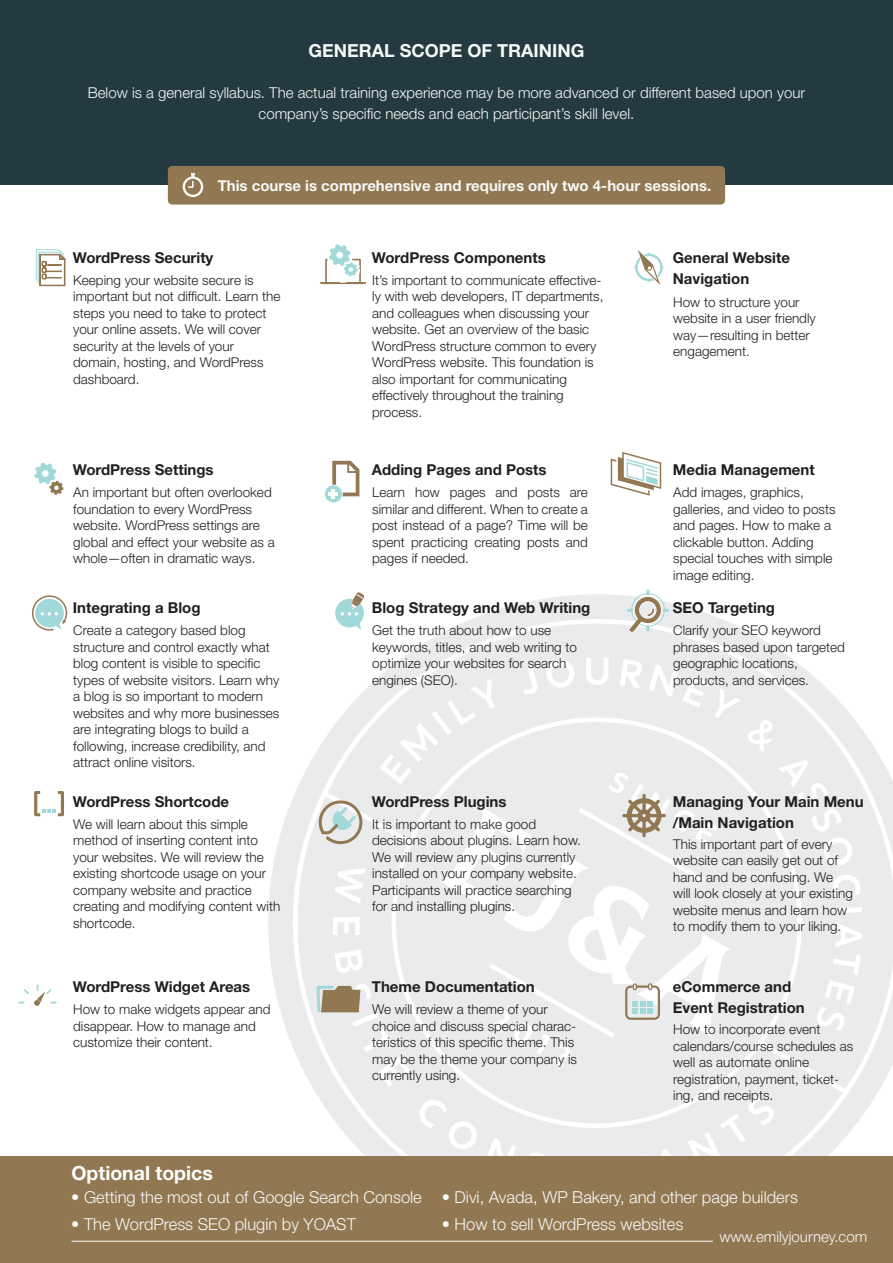
<style>
.page{position:relative;width:893px;height:1263px;background:#fff}
.page>*{position:absolute;margin:0;border:0;box-sizing:border-box;transform-origin:0 0}
.t1{font:700 19.5px "Helvetica Neue LT Std";color:#fff}
.t2{font:700 18px "Helvetica Neue LT Std";color:#f6f8f8}
.t3{font:300 16.5px "Helvetica Neue LT Std";color:#f6f8f8}
.t4{font:700 15px/21px "Helvetica Neue LT Std";color:#231f20}
.t5{font:300 15px/21px "Helvetica Neue LT Std";color:#f6f8f8;text-align:center}
.t6{font:700 15px "Helvetica Neue LT Std";color:#f6f8f8}
.t7{font:300 13.5px/16.5px "Helvetica Neue LT Std";color:#231f20}
</style>
<div class="page">
<svg style="left:268px;top:594px;width:625px;height:562px;fill:#e9ebec"></svg>
<svg style="left:584px;top:929px;width:23px;height:31px"></svg>
<svg style="left:454px;top:1126px;width:19px;height:19px"></svg>
<svg style="left:845px;top:932px;width:11px;height:7px"></svg>
<div style="left:0;top:0;width:893px;height:185px;background:#233a40"></div>
<div style="left:168px;top:166px;width:557px;height:39px;background:#927852;border-radius:4px"></div>
<div style="left:183px;top:176px;width:20px;height:21px;background:#f6f8f8;border-radius:50%"></div>
<div style="left:185px;top:179px;width:16px;height:16px;background:#927852;border-radius:50%"></div>
<svg style="left:187px;top:174px;width:8px;height:14px"></svg>
<div style="left:0;top:1156px;width:893px;height:107px;background:#927852"></div>
<svg style="left:35px;top:249px;width:31px;height:37px"></svg>
<svg style="left:320px;top:244px;width:46px;height:40px"></svg>
<svg style="left:611px;top:452px;width:50px;height:44px"></svg>
<svg style="left:633px;top:250px;width:31px;height:35px"></svg>
<svg style="left:324px;top:485px;width:19px;height:18px"></svg>
<svg style="left:325px;top:485px;width:17px;height:17px"></svg>
<svg style="left:329px;top:461px;width:30px;height:37px"></svg>
<div style="left:335px;top:599px;width:29px;height:28px;background:#a1d9d9;border-radius:50%"></div>
<svg style="left:354px;top:622px;width:7px;height:8px"></svg>
<svg style="left:341px;top:592px;width:24px;height:23px"></svg>
<svg style="left:32px;top:595px;width:35px;height:36px"></svg>
<svg style="left:627px;top:589px;width:42px;height:45px"></svg>
<svg style="left:34px;top:791px;width:30px;height:25px"></svg>
<svg style="left:317px;top:798px;width:48px;height:48px;background:#d2d5cf"></svg>
<svg style="left:622px;top:794px;width:44px;height:43px;background:#c4b9a9"></svg>
<svg style="left:18px;top:984px;width:39px;height:22px"></svg>
<svg style="left:315px;top:984px;width:45px;height:30px"></svg>
<svg style="left:625px;top:983px;width:35px;height:37px"></svg>
<hr style="left:72px;top:1241px;width:641px;height:1px;background:#f6f8f8">
<svg style="left:34px;top:462px;width:29px;height:33px"></svg>
<h2 class="t2" style="left:308px;top:39px;width:277px">GENERAL SCOPE OF TRAINING</h2>
<p class="t5" style="left:88px;top:82px;width:719px">Below is a general syllabus. The actual training experience may be more advanced or different based upon your company’s specific needs and each participant’s skill level.</p>
<p class="t6" style="left:218px;top:176px;width:495px">This course is comprehensive and requires only two 4-hour sessions.</p>
<p class="t4" style="left:73px;top:246px;width:142px">WordPress Security</p>
<p class="t7" style="left:73px;top:272px;width:209px">Keeping your website secure is important but not difficult. Learn the steps you need to take to protect your online assets. We will cover security at the levels of your domain, hosting, and WordPress dashboard.</p>
<p class="t4" style="left:372px;top:246px;width:175px">WordPress Components</p>
<p class="t7" style="left:372px;top:272px;width:233px">It’s important to communicate effective&shy;ly with web developers, IT departments, and colleagues when discussing your website. Get an overview of the basic WordPress structure common to every WordPress website. This foundation is also important for communicating effectively throughout the training process.</p>
<p class="t4" style="left:673px;top:246px;width:119px">General Website<br>Navigation</p>
<p class="t7" style="left:673px;top:294px;width:144px">How to structure your website in a user friendly way—resulting in better engagement.</p>
<p class="t4" style="left:73px;top:458px;width:142px">WordPress Settings</p>
<p class="t4" style="left:372px;top:458px;width:176px">Adding Pages and Posts</p>
<p class="t4" style="left:673px;top:458px;width:143px">Media Management</p>
<p class="t7" style="left:73px;top:484px;width:203px">An important but often overlooked foundation to every WordPress website. WordPress settings are global and effect your website as a whole—often in dramatic ways.</p>
<p class="t7" style="left:372px;top:484px;width:217px;text-align:justify">Learn how pages and posts are similar and different. When to create a post instead of a page? Time will be spent practicing creating posts and pages if needed.</p>
<p class="t7" style="left:673px;top:484px;width:164px">Add images, graphics, galleries, and video to posts and pages. How to make a clickable button. Adding special touches with simple image editing.</p>
<p class="t4" style="left:73px;top:597px;width:129px">Integrating a Blog</p>
<p class="t4" style="left:372px;top:597px;width:220px">Blog Strategy and Web Writing</p>
<p class="t4" style="left:673px;top:597px;width:104px">SEO Targeting</p>
<p class="t7" style="left:73px;top:622px;width:208px">Create a category based blog structure and control exactly what blog content is visible to specific types of website visitors. Learn why a blog is so important to modern websites and why more businesses are integrating blogs to build a following, increase credibility, and attract online visitors.</p>
<p class="t7" style="left:372px;top:622px;width:206px">Get the truth about how to use keywords, titles, and web writing to optimize your websites for search engines (SEO).</p>
<p class="t7" style="left:673px;top:622px;width:173px">Clarify your SEO keyword phrases based upon targeted geographic locations, products, and services.</p>
<p class="t4" style="left:73px;top:790px;width:158px">WordPress Shortcode</p>
<p class="t7" style="left:73px;top:816px;width:209px">We will learn about this simple method of inserting content into your websites. We will review the existing shortcode usage on your company website and practice creating and modifying content with shortcode.</p>
<p class="t4" style="left:372px;top:790px;width:136px">WordPress Plugins</p>
<p class="t7" style="left:372px;top:816px;width:210px">It is important to make good decisions about plugins. Learn how.<br>We will review any plugins currently installed on your company website.<br>Participants will practice searching for and installing plugins.</p>
<p class="t4" style="left:673px;top:790px;width:192px">Managing Your Main Menu /Main Navigation</p>
<p class="t7" style="left:673px;top:836px;width:181px">This important part of every website can easily get out of hand and be confusing. We will look closely at your existing website menus and learn how to modify them to your liking.</p>
<p class="t4" style="left:73px;top:976px;width:179px">WordPress Widget Areas</p>
<p class="t7" style="left:73px;top:1001px;width:199px">How to make widgets appear and disappear. How to manage and customize their content.</p>
<p class="t4" style="left:372px;top:976px;width:165px">Theme Documentation</p>
<p class="t7" style="left:372px;top:1001px;width:206px">We will review a theme of your choice and discuss special charac&shy;teristics of this specific theme. This may be the theme your company is currently using.</p>
<p class="t4" style="left:673px;top:976px;width:133px">eCommerce and<br>Event Registration</p>
<p class="t7" style="left:673px;top:1021px;width:182px">How to incorporate event calendars/course schedules as well as automate online registration, payment, ticket&shy;ing, and receipts.</p>
<h1 class="t1" style="left:71px;top:1161px;width:143px">Optional topics</h1>
<p class="t3" style="left:71px;top:1187px;width:352px">• Getting the most out of Google Search Console</p>
<p class="t3" style="left:71px;top:1214px;width:286px">• The WordPress SEO plugin by YOAST</p>
<p class="t3" style="left:442px;top:1187px;width:358px">• Divi, Avada, WP Bakery, and other page builders</p>
<p class="t3" style="left:442px;top:1214px;width:243px">• How to sell WordPress websites</p>
<p class="t5" style="left:719px;top:1225px;width:149px">www.emilyjourney.com</p>
</div>
